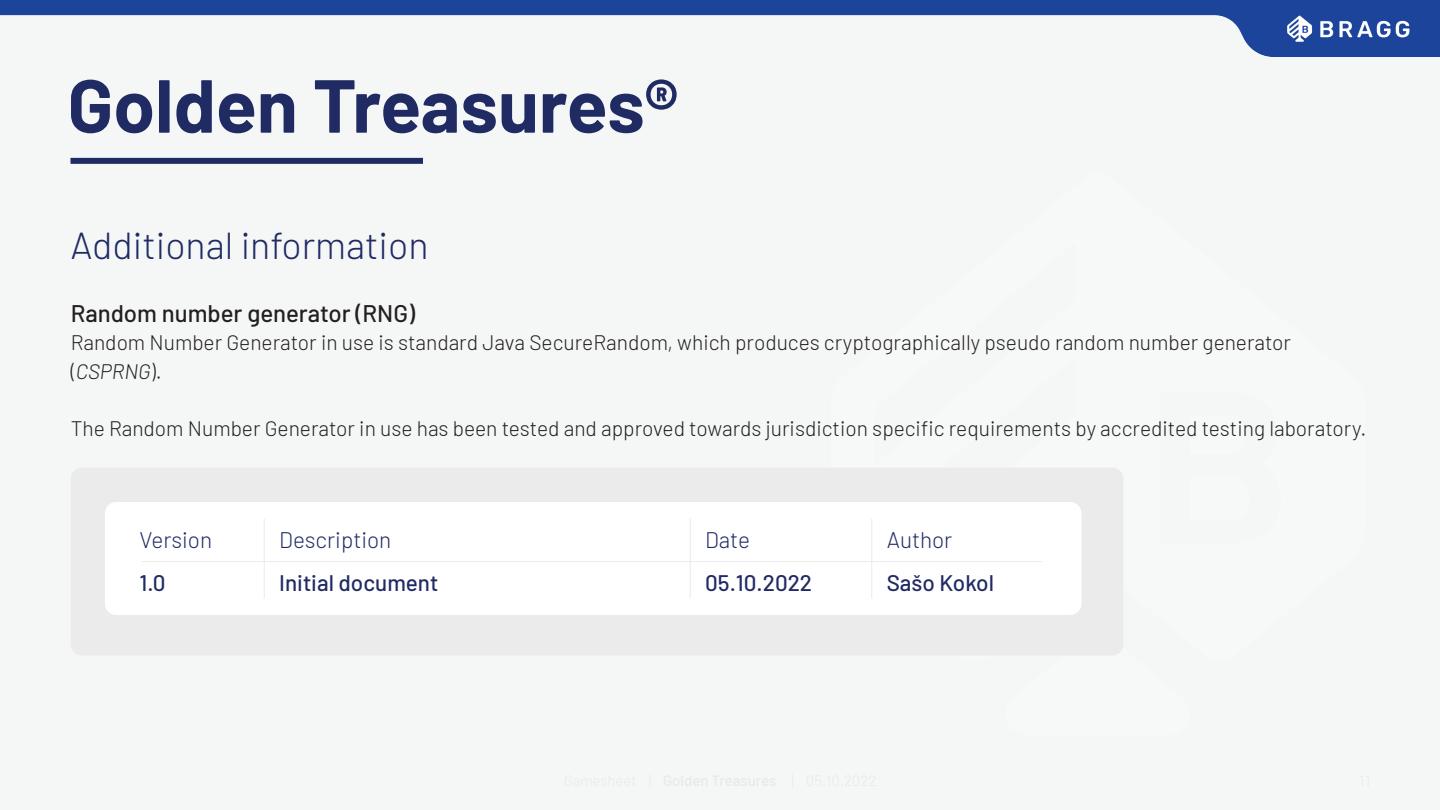
<style>
.page{position:relative;width:1440px;height:810px;background:#f5f7f7}
.page>*{position:absolute;margin:0;border:0;box-sizing:border-box;transform-origin:0 0}
.t1{font:700 75px "Barlow";color:#202b64}
.t2{font:300 37.5px "Barlow";color:#202b64}
.t3{font:500 24px "Barlow";color:#231f20}
.t4{font:500 22.5px "Barlow";color:#202b64}
.t5{font:300 22.5px "Barlow";color:#202b64}
.t6{font:300 21px/28.5px "Barlow";color:#231f20}
.s1{font-style:italic}
</style>
<div class="page">
<img style="left:0;top:0;width:1440px;height:57px">
<div style="left:70px;top:158px;width:353px;height:6px;background:#202b64"></div>
<div style="left:71px;top:468px;width:1052px;height:188px;background:#ebebec;border-radius:11px"></div>
<div style="left:105px;top:502px;width:976px;height:113px;background:#fff;border-radius:11px"></div>
<hr style="left:264px;top:518px;width:1px;height:43px;background:#ebebec">
<hr style="left:264px;top:561px;width:1px;height:38px;background:#ebebec">
<hr style="left:690px;top:518px;width:1px;height:43px;background:#ebebec">
<hr style="left:871px;top:518px;width:1px;height:43px;background:#ebebec">
<hr style="left:690px;top:561px;width:1px;height:38px;background:#ebebec">
<hr style="left:871px;top:561px;width:1px;height:38px;background:#ebebec">
<hr style="left:142px;top:561px;width:900px;height:1px;background:#ebebec">
<h1 class="t1" style="left:68px;top:50px;width:612px">Golden Treasures®</h1>
<h2 class="t2" style="left:70px;top:219px;width:360px">Additional information</h2>
<p class="t3" style="left:71px;top:296px;width:346px">Random number generator (RNG)</p>
<p class="t6" style="left:71px;top:327px;width:1222px">Random Number Generator in use is standard Java SecureRandom, which produces cryptographically pseudo random number generator (<span class="s1">CSPRNG</span>).</p>
<p class="t6" style="left:71px;top:412px;width:1297px">The Random Number Generator in use has been tested and approved towards jurisdiction specific requirements by accredited testing laboratory.</p>
<p class="t5" style="left:140px;top:524px;width:74px">Version</p>
<p class="t5" style="left:279px;top:524px;width:114px">Description</p>
<p class="t5" style="left:705px;top:524px;width:46px">Date</p>
<p class="t5" style="left:887px;top:524px;width:67px">Author</p>
<p class="t4" style="left:140px;top:567px;width:28px">1.0</p>
<p class="t4" style="left:279px;top:567px;width:161px">Initial document</p>
<p class="t4" style="left:705px;top:567px;width:108px">05.10.2022</p>
<p class="t4" style="left:887px;top:567px;width:109px">Sašo Kokol</p>
</div>
